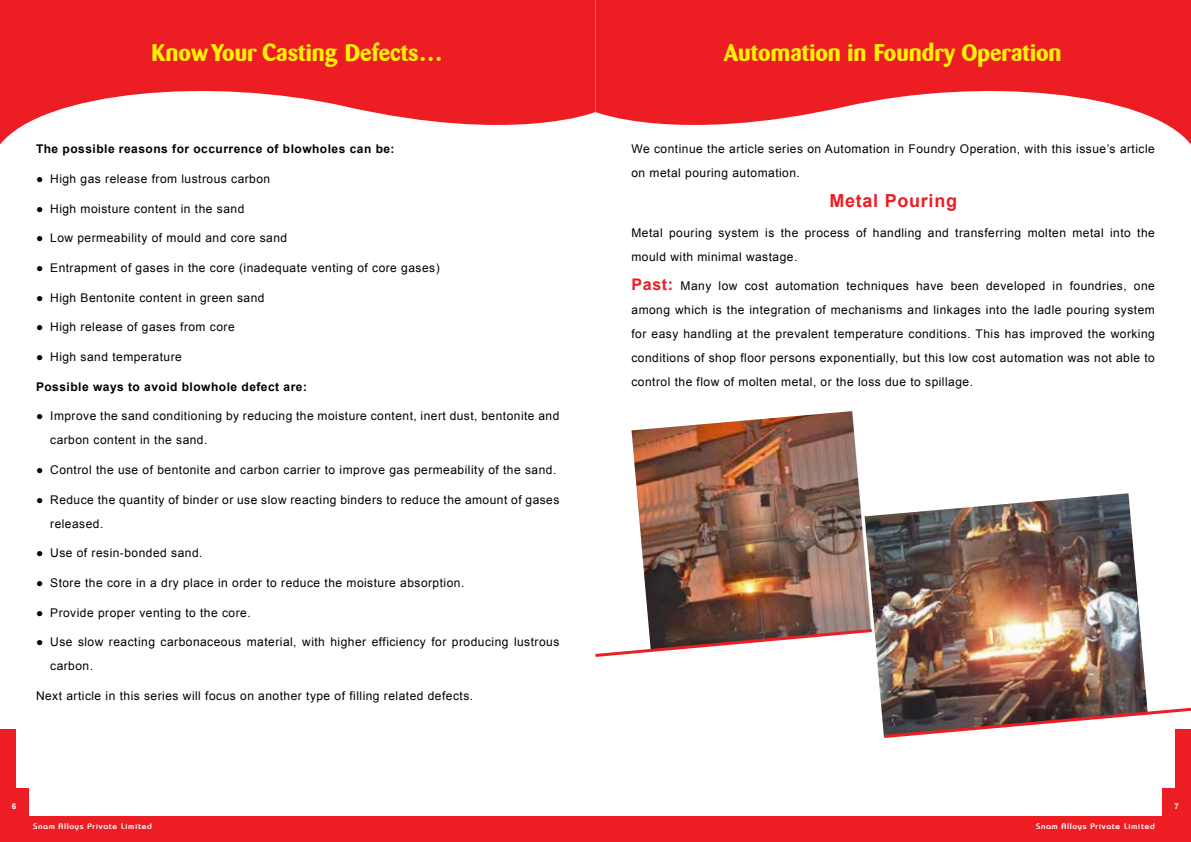
<style>
.page{position:relative;width:1191px;height:842px;background:#fff}
.page>*{position:absolute;margin:0;border:0;box-sizing:border-box;transform-origin:0 0}
.t1{font:700 24px "Barmeno";color:#fff200}
.t2{font:700 18px "Arial";letter-spacing:.04em;color:#ed1d24}
.t3{font:12px/24px "Arial";letter-spacing:.04em;color:#000}
.t4{font:700 12px "Arial";letter-spacing:.04em;color:#000}
.t5{font:700 8px "Bauhaus";letter-spacing:.08em;color:#fff}
.t6{font:700 8px "Arial";color:#fff}
.s1{font-weight:700;font-size:16px;color:#ed1d24}
</style>
<div class="page">
<svg style="left:0;top:0;width:595px;height:145px;fill:#ed1d24"></svg>
<svg style="left:595px;top:0;width:596px;height:145px;fill:#ed1d24"></svg>
<div style="left:0;top:788px;width:28px;height:51px;background:#ed1d24"></div>
<div style="left:0;top:729px;width:15px;height:67px;background:#ed1d24"></div>
<div style="left:0;top:816px;width:595px;height:26px;background:#ed1d24"></div>
<div style="left:1162px;top:788px;width:29px;height:51px;background:#ed1d24"></div>
<div style="left:1175px;top:729px;width:16px;height:67px;background:#ed1d24"></div>
<div style="left:595px;top:816px;width:596px;height:26px;background:#ed1d24"></div>
<img style="left:631px;top:411px;width:233px;height:216px">
<svg style="left:595px;top:627px;width:269px;height:30px"></svg>
<img style="left:864px;top:493px;width:283px;height:213px">
<svg style="left:881px;top:706px;width:310px;height:32px"></svg>
<h1 class="t1" style="left:152px;top:38px;width:293px">Know Your Casting Defects…</h1>
<h1 class="t1" style="left:724px;top:38px;width:339px">Automation in Foundry Operation</h1>
<p class="t4" style="left:36px;top:141px;width:360px">The possible reasons for occurrence of blowholes can be:</p>
<p class="t3" style="left:36px;top:167px;width:236px">● High gas release from lustrous carbon</p>
<p class="t3" style="left:36px;top:197px;width:210px">● High moisture content in the sand</p>
<p class="t3" style="left:36px;top:226px;width:253px">● Low permeability of mould and core sand</p>
<p class="t3" style="left:36px;top:256px;width:405px">● Entrapment of gases in the core (inadequate venting of core gases)</p>
<p class="t3" style="left:36px;top:286px;width:230px">● High Bentonite content in green sand</p>
<p class="t3" style="left:36px;top:315px;width:200px">● High release of gases from core</p>
<p class="t3" style="left:36px;top:345px;width:147px">● High sand temperature</p>
<p class="t4" style="left:36px;top:378px;width:272px">Possible ways to avoid blowhole defect are:</p>
<p class="t3" style="left:50px;top:404px;width:511px;text-indent:-14px">● Improve the sand conditioning by reducing the moisture content, inert dust, bentonite and carbon content in the sand.</p>
<p class="t3" style="left:36px;top:458px;width:522px">● Control the use of bentonite and carbon carrier to improve gas permeability of the sand.</p>
<p class="t3" style="left:50px;top:488px;width:511px;text-indent:-14px">● Reduce the quantity of binder or use slow reacting binders to reduce the amount of gases released.</p>
<p class="t3" style="left:36px;top:541px;width:168px">● Use of resin-bonded sand.</p>
<p class="t3" style="left:36px;top:571px;width:430px">● Store the core in a dry place in order to reduce the moisture absorption.</p>
<p class="t3" style="left:36px;top:601px;width:216px">● Provide proper venting to the core.</p>
<p class="t3" style="left:50px;top:630px;width:511px;text-indent:-14px">● Use slow reacting carbonaceous material, with higher efficiency for producing lustrous carbon.</p>
<p class="t3" style="left:36px;top:684px;width:439px">Next article in this series will focus on another type of filling related defects.</p>
<p class="t3" style="left:631px;top:137px;width:525px">We continue the article series on Automation in Foundry Operation, with this issue’s article on metal pouring automation.</p>
<h2 class="t2" style="left:829px;top:189px;width:129px">Metal Pouring</h2>
<p class="t3" style="left:631px;top:221px;width:525px">Metal pouring system is the process of handling and transferring molten metal into the mould with minimal wastage.</p>
<p class="t3" style="left:631px;top:274px;width:525px;text-align:justify"><span class="s1">Past:</span> Many low cost automation techniques have been developed in foundries, one among which is the integration of mechanisms and linkages into the ladle pouring system for easy handling at the prevalent temperature conditions. This has improved the working conditions of shop floor persons exponentially, but this low cost automation was not able to control the flow of molten metal, or the loss due to spillage.</p>
<p class="t6" style="left:12px;top:801px;width:6px">6</p>
<p class="t5" style="left:33px;top:821px;width:120px">Snam Alloys Private Limited</p>
<p class="t5" style="left:1036px;top:821px;width:120px">Snam Alloys Private Limited</p>
<p class="t6" style="left:1174px;top:801px;width:6px">7</p>
</div>
